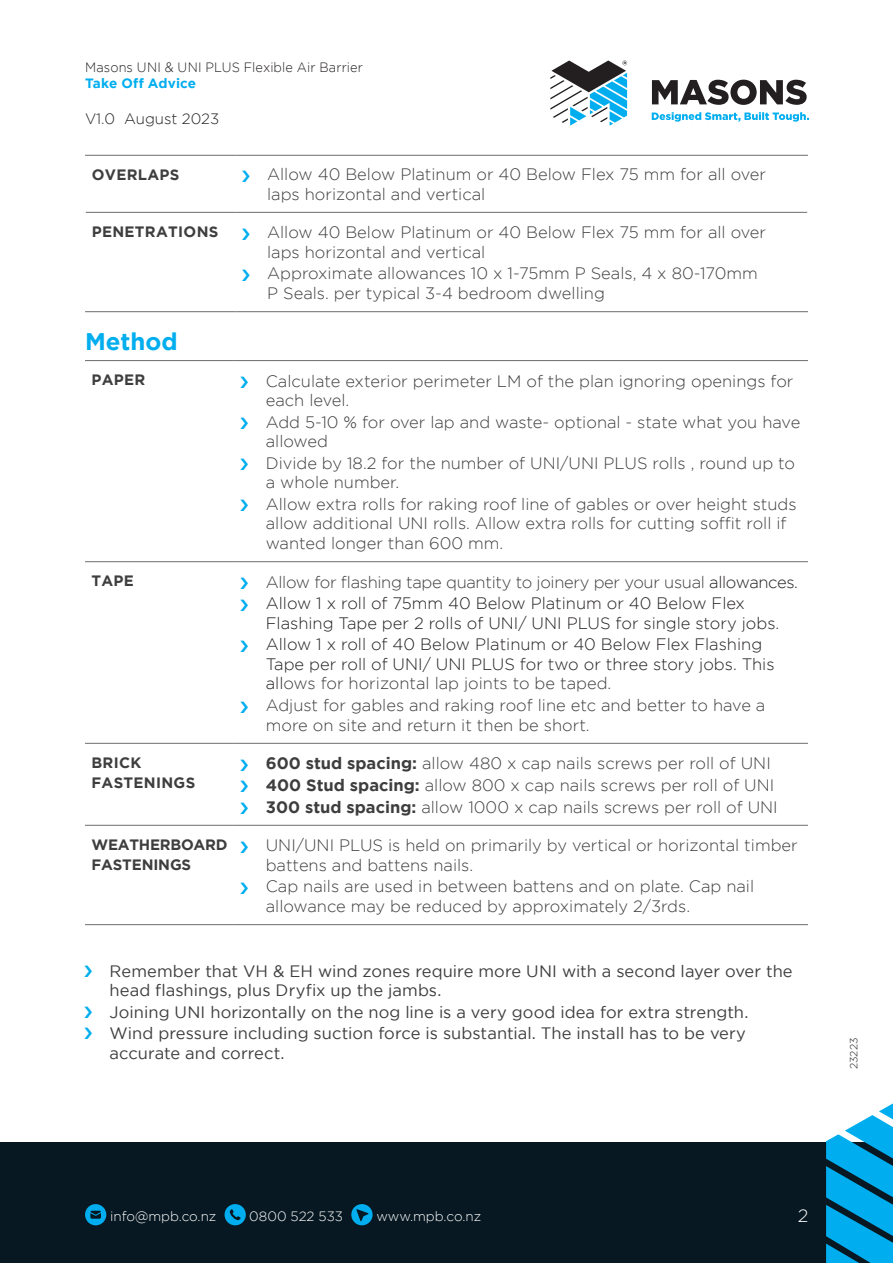
<style>
.page{position:relative;width:893px;height:1263px;background:#fff}
.page>*{position:absolute;margin:0;border:0;box-sizing:border-box;transform-origin:0 0}
.Heading_1{font:700 24px "Gotham";color:#00aeef}
.t1{font:300 18px "Gotham";color:#fff}
.t2{font:300 16.5px/19.5px "Gotham";color:#3e3e3f}
.t3{font:16.5px/19.5px "Gotham";letter-spacing:.005em;color:#3e3e3f}
.t4{font:300 16.5px/19.5px "Gotham";color:#231f20}
.t5{font:300 16.5px "Gotham";letter-spacing:-.02em;color:#3e3e3f}
.Heading_2{font:700 15px/19.5px "Gotham";letter-spacing:.02em;color:#3e3e3f}
.Heading_2-2{font:700 15px/19.5px "Gotham";letter-spacing:-.015em;color:#3e3e3f}
.t6{font:300 15px "Gotham";color:#231f20}
.t7{font:300 13.5px "Gotham";color:#fff}
.t8{font:300 13.5px "Gotham";letter-spacing:.01em;color:#231f20;scale:.95 1}
.t9{font:700 13.5px "Gotham";letter-spacing:.01em;color:#00aeef}
.Body_Text_Indent_6mm{font:300 10.5px "Gotham";color:#231f20}
.s1{color:#231f20}
.s2{color:#3e3e3f}
.s3{font-weight:700}
</style>
<div class="page">
<div style="left:0;top:1142px;width:893px;height:121px;background:#071822"></div>
<svg style="left:826px;top:1103px;width:67px;height:160px"></svg>
<svg style="left:85px;top:1204px;width:21px;height:21px"></svg>
<svg style="left:225px;top:1204px;width:21px;height:21px"></svg>
<svg style="left:351px;top:1204px;width:22px;height:21px"></svg>
<svg style="left:550px;top:60px;width:259px;height:66px"></svg>
<hr style="left:85px;top:155px;width:150px;height:1px;background:#6c6d70">
<hr style="left:235px;top:155px;width:573px;height:1px;background:#6c6d70">
<hr style="left:86px;top:212px;width:149px;height:1px;background:#6c6d70">
<hr style="left:235px;top:212px;width:572px;height:1px;background:#6c6d70">
<hr style="left:85px;top:311px;width:150px;height:1px;background:#6c6d70">
<hr style="left:235px;top:311px;width:573px;height:1px;background:#6c6d70">
<hr style="left:85px;top:561px;width:149px;height:1px;background:#6c6d70">
<hr style="left:234px;top:561px;width:574px;height:1px;background:#6c6d70">
<hr style="left:85px;top:743px;width:149px;height:1px;background:#6c6d70">
<hr style="left:234px;top:743px;width:574px;height:1px;background:#6c6d70">
<hr style="left:85px;top:825px;width:149px;height:1px;background:#6c6d70">
<hr style="left:234px;top:825px;width:574px;height:1px;background:#6c6d70">
<hr style="left:85px;top:924px;width:149px;height:1px;background:#6c6d70">
<hr style="left:234px;top:924px;width:574px;height:1px;background:#6c6d70">
<hr style="left:85px;top:360px;width:149px;height:1px;background:#6c6d70">
<hr style="left:234px;top:360px;width:574px;height:1px;background:#6c6d70">
<p class="t8" style="left:85px;top:60px;width:294px">Masons UNI &amp; UNI PLUS Flexible Air Barrier</p>
<p class="t9" style="left:85px;top:76px;width:113px">Take Off Advice</p>
<p class="t6" style="left:85px;top:111px;width:136px">V1.0 August 2023</p>
<p class="Heading_2" style="left:92px;top:165px;width:89px">OVERLAPS</p>
<p class="t2" style="left:267px;top:164px;width:500px">Allow 40 Below Platinum or 40 Below Flex 75 mm for all over laps horizontal and vertical</p>
<p class="Heading_2" style="left:92px;top:222px;width:128px">PENETRATIONS</p>
<p class="t2" style="left:267px;top:222px;width:500px">Allow 40 Below Platinum or 40 Below Flex 75 mm for all over laps horizontal and vertical</p>
<p class="t2" style="left:267px;top:264px;width:492px">Approximate allowances 10 x 1-75mm P Seals, 4 x 80-170mm<br>P Seals. per typical 3-4 bedroom dwelling</p>
<p class="Heading_1" style="left:85px;top:328px;width:94px">Method</p>
<p class="Heading_2" style="left:91px;top:370px;width:55px">PAPER</p>
<p class="t2" style="left:266px;top:371px;width:529px">Calculate exterior perimeter LM of the plan ignoring openings for each level.</p>
<p class="t2" style="left:266px;top:412px;width:536px">Add 5-10 % for over lap and waste- optional - state what you have allowed</p>
<p class="t2" style="left:266px;top:453px;width:531px">Divide by 18.2 for the number of UNI/UNI PLUS rolls , round up to a whole number.</p>
<p class="t2" style="left:266px;top:494px;width:532px">Allow extra rolls for raking roof line of gables or over height studs allow additional UNI rolls. Allow extra rolls for cutting soffit roll if wanted longer than 600 mm.</p>
<p class="Heading_2" style="left:91px;top:571px;width:44px">TAPE</p>
<p class="t5" style="left:266px;top:573px;width:534px">Allow for flashing tape quantity to joinery per your usual <span class="s1">allowances.</span></p>
<p class="t4" style="left:266px;top:593px;width:515px">Allow 1 x roll of 75mm 40 Below Platinum or 40 Below Flex<br>Flashing Tape per 2 rolls of UNI/ UNI PLUS for single story jobs.</p>
<p class="t4" style="left:266px;top:635px;width:510px">Allow 1 x roll of 40 Below Platinum or 40 Below Flex Flashing<br>Tape per roll of UNI/ UNI PLUS for two or three story jobs. This all<span class="s2">ows for horizontal lap joints to be taped.</span></p>
<p class="t2" style="left:266px;top:695px;width:501px">Adjust for gables and raking roof line etc and better to have a more on site and return it then be short.</p>
<p class="Heading_2" style="left:91px;top:753px;width:105px">BRICK<br>FASTENINGS</p>
<p class="t2" style="left:266px;top:753px;width:507px"><span class="s3">600 stud spacing:</span> allow 480 x cap nails screws per roll of UNI</p>
<p class="t2" style="left:266px;top:775px;width:510px"><span class="s3">400 Stud spacing:</span> allow 800 x cap nails screws per roll of UNI</p>
<p class="t2" style="left:266px;top:797px;width:513px"><span class="s3">300 stud spacing:</span> allow 1000 x cap nails screws per roll of UNI</p>
<p class="Heading_2-2" style="left:91px;top:834px;width:138px">WEATHERBOARD<br>FASTENINGS</p>
<p class="t2" style="left:266px;top:835px;width:534px">UNI/UNI PLUS is held on primarily by vertical or horizontal timber battens and battens nails.</p>
<p class="t2" style="left:266px;top:876px;width:490px">Cap nails are used in between battens and on plate. Cap nail allowance may be reduced by approximately 2/3rds.</p>
<p class="t3" style="left:110px;top:961px;width:685px">Remember that VH &amp; EH wind zones require more UNI with a second layer over the head flashings, plus Dryfix up the jambs.</p>
<p class="t3" style="left:110px;top:1002px;width:640px">Joining UNI horizontally on the nog line is a very good idea for extra strength.</p>
<p class="t3" style="left:110px;top:1023px;width:638px">Wind pressure including suction force is substantial. The install has to be very accurate and correct.</p>
<p class="Body_Text_Indent_6mm" style="left:848px;top:1069px;width:33px;rotate:-90deg">23223</p>
<p class="t7" style="left:110px;top:1209px;width:108px">info@mpb.co.nz</p>
<p class="t7" style="left:249px;top:1209px;width:95px">0800 522 533</p>
<p class="t7" style="left:376px;top:1209px;width:106px">www.mpb.co.nz</p>
<p class="t1" style="left:798px;top:1206px;width:12px">2</p>
</div>
